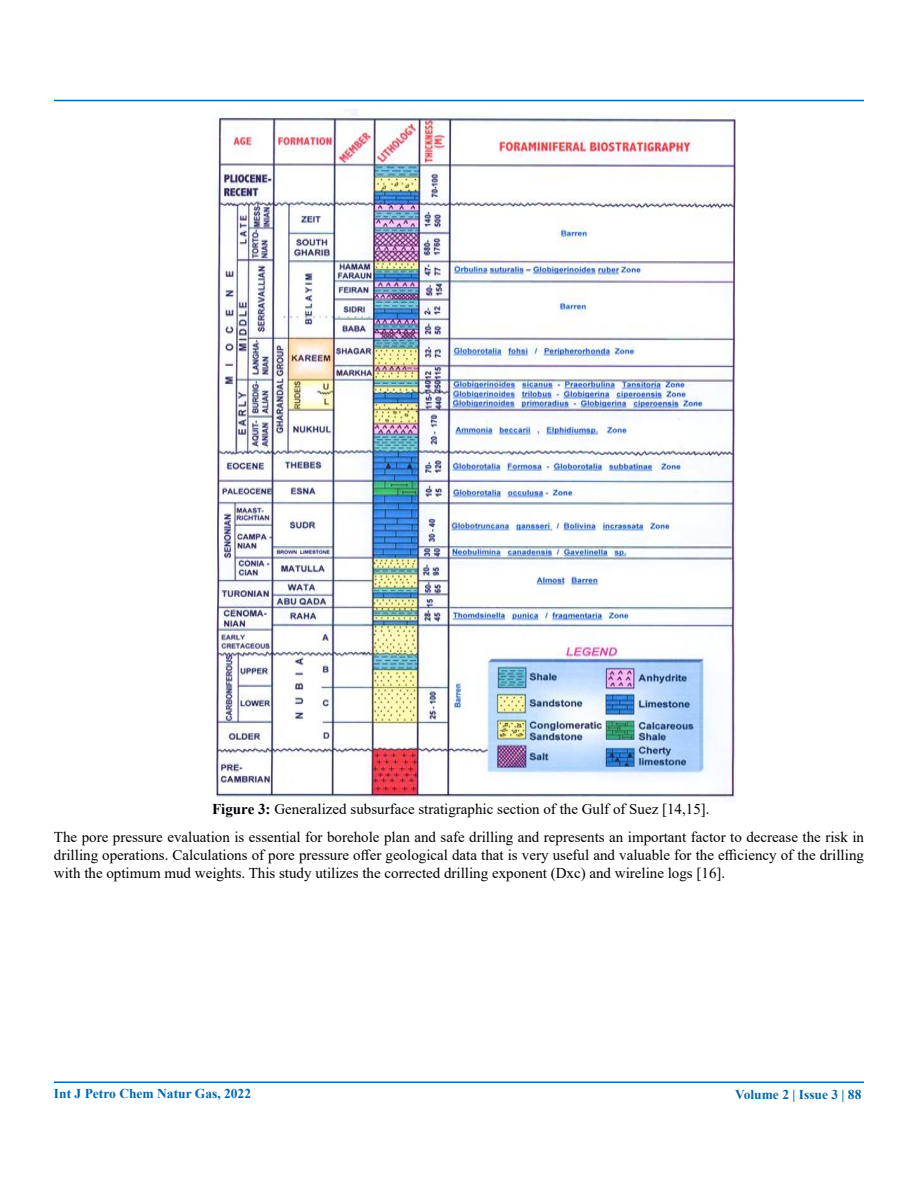
<style>
.page{position:relative;width:918px;height:1188px;background:#fff}
.page>*{position:absolute;margin:0;border:0;box-sizing:border-box;transform-origin:0 0}
.t1{font:700 21.6px "Times New Roman";color:#000}
.t2{font:15px/28.5px "Times New Roman";color:#000;text-align:center}
.t3{font:700 13.5px "Times New Roman";color:#0066b3}
.s1{font-weight:700}
.s2{font-weight:400}
</style>
<div class="page">
<hr style="left:54px;top:100px;width:810px;height:1px;background:#0066b3">
<hr style="left:54px;top:1082px;width:810px;height:1px;background:#0066b3">
<img style="left:214px;top:110px;width:522px;height:692px">
<p class="t2" style="left:54px;top:794px;width:812px"><span class="s1">Figure 3:</span> Generalized subsurface stratigraphic section of the Gulf of Suez [14,15].<br>The pore pressure evaluation is essential for borehole plan and safe drilling and represents an important factor to decrease the risk in</p>
<p class="t2" style="left:54px;top:846px;width:812px;line-height:18px;text-align:left">drilling operations. Calculations of pore pressure offer geological data that is very useful and valuable for the efficiency of the drilling with the optimum mud weights. This study utilizes the corrected drilling exponent (Dxc) and wireline logs [16].</p>
<h1 class="t1" style="left:87px;top:824px;width:782px">[Figure 3]: Generalized subsurface stratigraphic section of the Gulf of Suez<span class="s2">[14], [15]</span>.</h1>
<p class="t3" style="left:54px;top:1084px;width:199px">Int J Petro Chem Natur Gas, 2022</p>
<p class="t3" style="left:735px;top:1084px;width:128px">Volume 2 | Issue 3 | 88</p>
</div>
